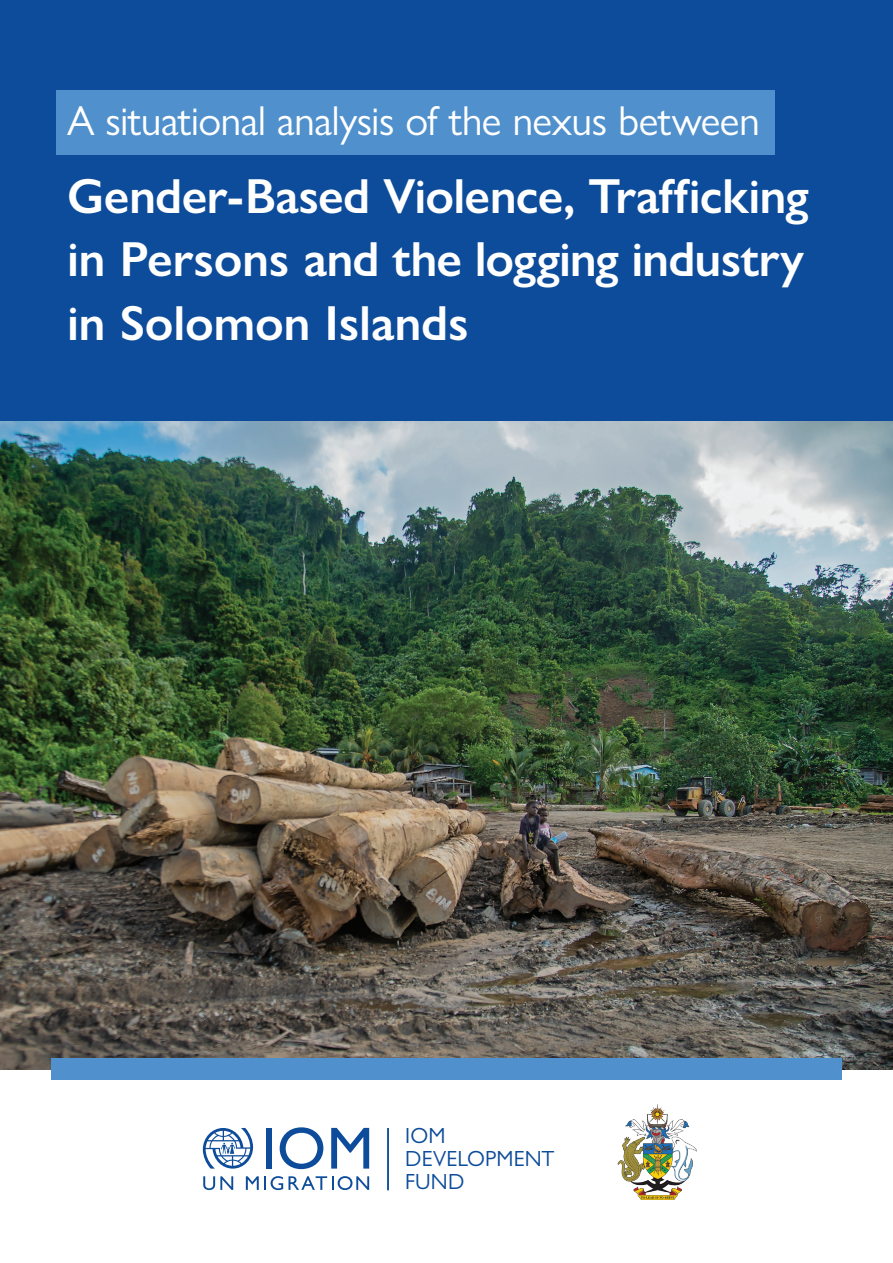
<style>
.page{position:relative;width:893px;height:1263px;background:#fff}
.page>*{position:absolute;margin:0;border:0;box-sizing:border-box;transform-origin:0 0}
.Front_Cover___Title{font:600 49.5px/63.8px "Gill Sans Nova";letter-spacing:-.005em;color:#fff;text-align:justify}
.Front_Cover___Title-2{font:42px "Gill Sans Nova";letter-spacing:-.015em;color:#fff}
.t1{font:22.05px/23.2px "Gill Sans Nova";letter-spacing:.005em;color:#0d4c9b}
</style>
<div class="page">
<div style="left:0;top:0;width:893px;height:1069px;background:#0d4c9b"></div>
<img style="left:618px;top:1104px;width:78px;height:95px">
<div style="left:56px;top:90px;width:719px;height:64px;background:#5090cc"></div>
<div style="left:266px;top:1128px;width:6px;height:40px;background:#0d4c9b"></div>
<svg style="left:280px;top:1127px;width:43px;height:42px"></svg>
<svg style="left:331px;top:1128px;width:38px;height:40px"></svg>
<svg style="left:203px;top:1176px;width:30px;height:14px"></svg>
<svg style="left:246px;top:1176px;width:123px;height:14px"></svg>
<svg style="left:203px;top:1128px;width:50px;height:40px"></svg>
<hr style="left:387px;top:1128px;width:2px;height:62px;background:#0d4c9b">
<img style="left:0;top:421px;width:893px;height:648px">
<div style="left:51px;top:1058px;width:791px;height:21px;background:#5090cc"></div>
<p class="Front_Cover___Title-2" style="left:67px;top:95px;width:694px">A situational analysis of the nexus between</p>
<p class="Front_Cover___Title" style="left:67px;top:163px;width:743px">Gender-Based Violence, Trafficking in Persons and the logging industry in Solomon Islands</p>
<p class="t1" style="left:405px;top:1124px;width:151px">IOM<br>DEVELOPMENT<br>FUND</p>
</div>
